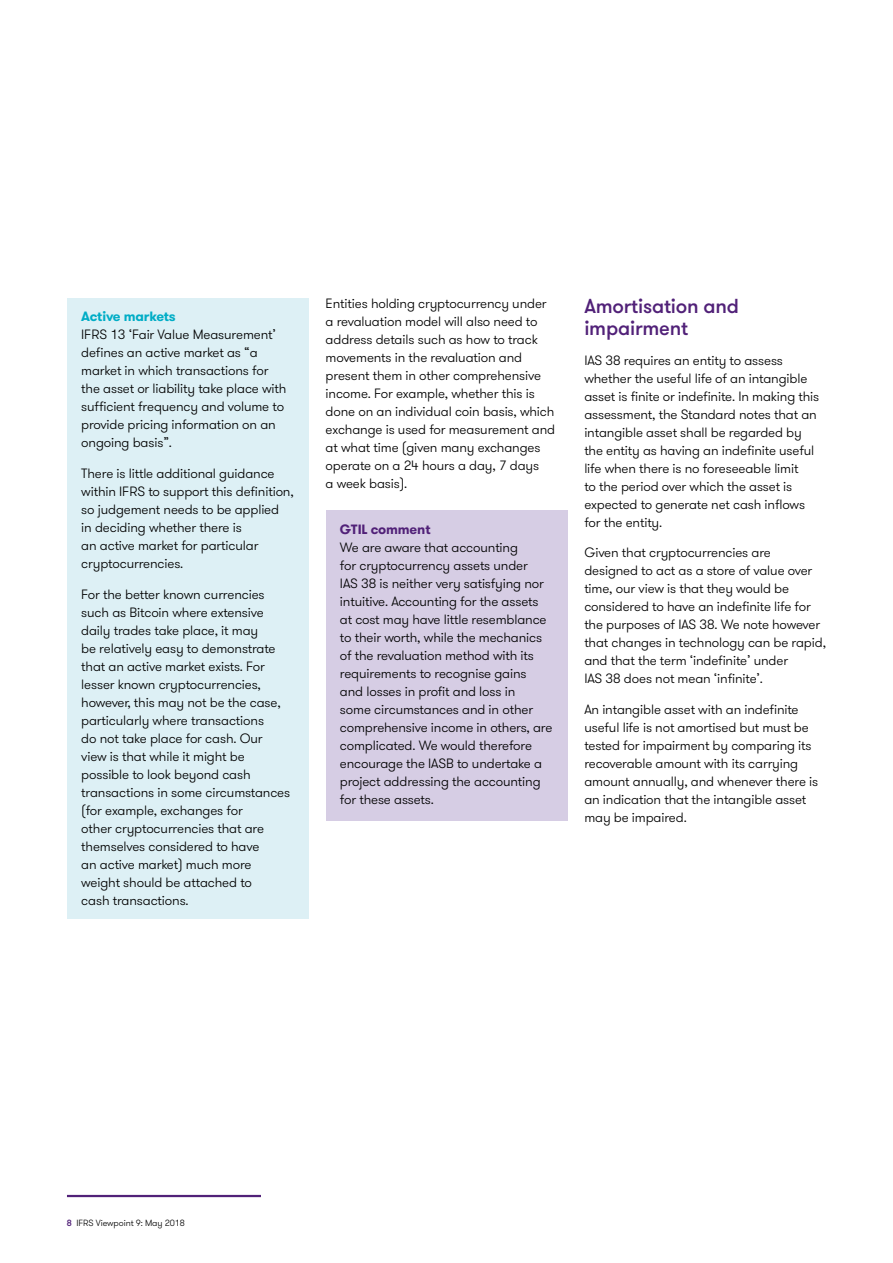
<style>
.page{position:relative;width:893px;height:1263px;background:#fff}
.page>*{position:absolute;margin:0;border:0;box-sizing:border-box;transform-origin:0 0}
.t1{font:500 20.25px/22.5px "GT Walsheim Pro";letter-spacing:-.01em;color:#512178}
.t2{font:300 13.5px/18px "GT Walsheim Pro";letter-spacing:-.01em;color:#000}
.t3{font:700 13.5px "GT Walsheim Pro";letter-spacing:-.01em;color:#00adc6}
.t4{font:700 13.5px "GT Walsheim Pro";letter-spacing:-.01em;color:#512178}
.t5{font:300 9px "GT Walsheim Pro";letter-spacing:-.01em;color:#000}
.s1{font-weight:500;color:#512178}
</style>
<div class="page">
<hr style="left:67px;top:1195px;width:194px;height:2px;background:#512178">
<div style="left:326px;top:510px;width:241px;height:311px;background:#d6cde4"></div>
<div style="left:67px;top:298px;width:242px;height:620px;background:#ddf0f5"></div>
<p class="t3" style="left:81px;top:308px;width:96px">Active markets</p>
<p class="t2" style="left:81px;top:326px;width:207px">IFRS 13 ‘Fair Value Measurement’ defines an active market as “a market in which transactions for the asset or liability take place with sufficient frequency and volume to provide pricing information on an ongoing basis”.</p>
<p class="t2" style="left:81px;top:465px;width:214px">There is little additional guidance within IFRS to support this definition, so judgement needs to be applied<br>in deciding whether there is<br>an active market for particular cryptocurrencies.</p>
<p class="t2" style="left:81px;top:585px;width:210px">For the better known currencies such as Bitcoin where extensive daily trades take place, it may<br>be relatively easy to demonstrate that an active market exists. For lesser known cryptocurrencies, however, this may not be the case, particularly where transactions<br>do not take place for cash. Our view is that while it might be possible to look beyond cash transactions in some circumstances (for example, exchanges for<br>other cryptocurrencies that are themselves considered to have<br>an active market) much more weight should be attached to<br>cash transactions.</p>
<p class="t2" style="left:326px;top:294px;width:231px">Entities holding cryptocurrency under a revaluation model will also need to address details such as how to track movements in the revaluation and present them in other comprehensive income. For example, whether this is done on an individual coin basis, which exchange is used for measurement and at what time (given many exchanges operate on a 24 hours a day, 7 days<br>a week basis).</p>
<h1 class="t1" style="left:584px;top:295px;width:156px">Amortisation and impairment</h1>
<p class="t2" style="left:584px;top:351px;width:236px">IAS 38 requires an entity to assess whether the useful life of an intangible asset is finite or indefinite. In making this assessment, the Standard notes that an intangible asset shall be regarded by the entity as having an indefinite useful life when there is no foreseeable limit<br>to the period over which the asset is expected to generate net cash inflows for the entity.</p>
<p class="t2" style="left:584px;top:544px;width:243px">Given that cryptocurrencies are designed to act as a store of value over time, our view is that they would be considered to have an indefinite life for the purposes of IAS 38. We note however that changes in technology can be rapid, and that the term ‘indefinite’ under<br>IAS 38 does not mean ‘infinite’.</p>
<p class="t2" style="left:584px;top:701px;width:235px">An intangible asset with an indefinite useful life is not amortised but must be tested for impairment by comparing its recoverable amount with its carrying amount annually, and whenever there is an indication that the intangible asset may be impaired.</p>
<p class="t4" style="left:340px;top:520px;width:92px">GTIL comment</p>
<p class="t2" style="left:340px;top:538px;width:214px">We are aware that accounting<br>for cryptocurrency assets under<br>IAS 38 is neither very satisfying nor intuitive. Accounting for the assets at cost may have little resemblance to their worth, while the mechanics of the revaluation method with its requirements to recognise gains and losses in profit and loss in<br>some circumstances and in other comprehensive income in others, are complicated. We would therefore encourage the IASB to undertake a project addressing the accounting for these assets.</p>
<p class="t5" style="left:67px;top:1217px;width:119px"><span class="s1">8</span> IFRS Viewpoint 9: May 2018</p>
</div>
